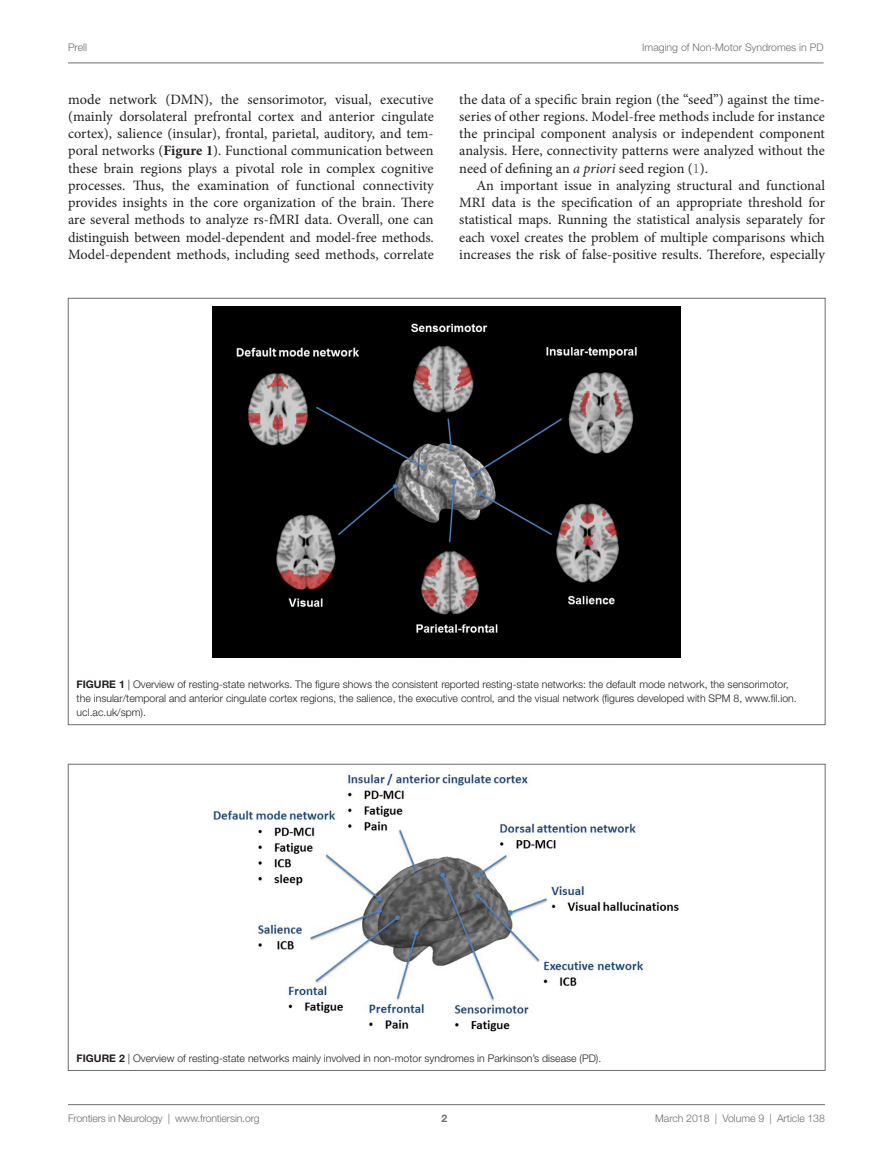
<style>
.page{position:relative;width:893px;height:1170px;background:#fff}
.page>*{position:absolute;margin:0;border:0;box-sizing:border-box;transform-origin:0 0}
.t1{font:14.25px/17.2px "Minion Pro";color:#231f20;text-align:justify}
.t2{font:300 10.5px/14.2px "Helvetica Neue LT Std";color:#231f20}
.t3{font:300 10.5px "Helvetica Neue LT Std";color:#6c6d70}
.t4{font:700 10.5px "Helvetica Neue LT Std";color:#6c6d70}
.s1{font-weight:700}
.s2{font-style:italic}
.s3{color:#6c6d70}
</style>
<div class="page">
<img style="left:213px;top:772px;width:466px;height:259px">
<img style="left:213px;top:307px;width:467px;height:350px">
<hr style="left:68px;top:63px;width:756px;height:1px;background:#6c6d70">
<hr style="left:68px;top:1104px;width:757px;height:1px;background:#6c6d70">
<p class="t3" style="left:68px;top:41px;width:21px">Prell</p>
<p class="t3" style="left:642px;top:41px;width:183px">Imaging of Non-Motor Syndromes in PD</p>
<p class="t1" style="left:68px;top:90px;width:367px">mode network (DMN), the sensorimotor, visual, executive (mainly dorsolateral prefrontal cortex and anterior cingulate cortex), salience (insular), frontal, parietal, auditory, and tem&shy;poral networks (<span class="s1">Figure 1</span>). Functional communication between these brain regions plays a pivotal role in complex cognitive processes. Thus, the examination of functional connectivity provides insights in the core organization of the brain. There are several methods to analyze rs-fMRI data. Overall, one can distinguish between model-dependent and model-free methods.<br>Model-dependent methods, including seed methods, correlate</p>
<p class="t1" style="left:459px;top:90px;width:367px">the data of a specific brain region (the “seed”) against the time&shy;series of other regions. Model-free methods include for instance the principal component analysis or independent component analysis. Here, connectivity patterns were analyzed without the need of defining an <span class="s2">a priori</span> seed region (<span class="s3">1</span>).</p>
<p class="t1" style="left:459px;top:177px;width:367px;text-indent:17px">An important issue in analyzing structural and functional MRI data is the specification of an appropriate threshold for statistical maps. Running the statistical analysis separately for each voxel creates the problem of multiple comparisons which increases the risk of false-positive results. Therefore, especially</p>
<p class="t2" style="left:77px;top:676px;width:722px"><span class="s1">FIGUR E 1</span> | Overview of resting-state networks. The figure shows the consistent reported resting-state networks: the default mode network, the sensorimotor, the insular/temporal and anterior cingulate cortex regions, the salience, the executive control, and the visual network (figures developed with SPM 8, www.fil.ion. ucl.ac.uk/spm).</p>
<p class="t2" style="left:77px;top:1050px;width:526px"><span class="s1">FIGUR E 2</span> | Overview of resting-state networks mainly involved in non-motor syndromes in Parkinson’s disease (PD).</p>
<p class="t3" style="left:68px;top:1111px;width:193px">Frontiers in Neurology | www.frontiersin.org</p>
<p class="t3" style="left:655px;top:1111px;width:171px">March 2018 | Volume 9 | Article 138</p>
<p class="t4" style="left:441px;top:1111px;width:7px">2</p>
</div>
